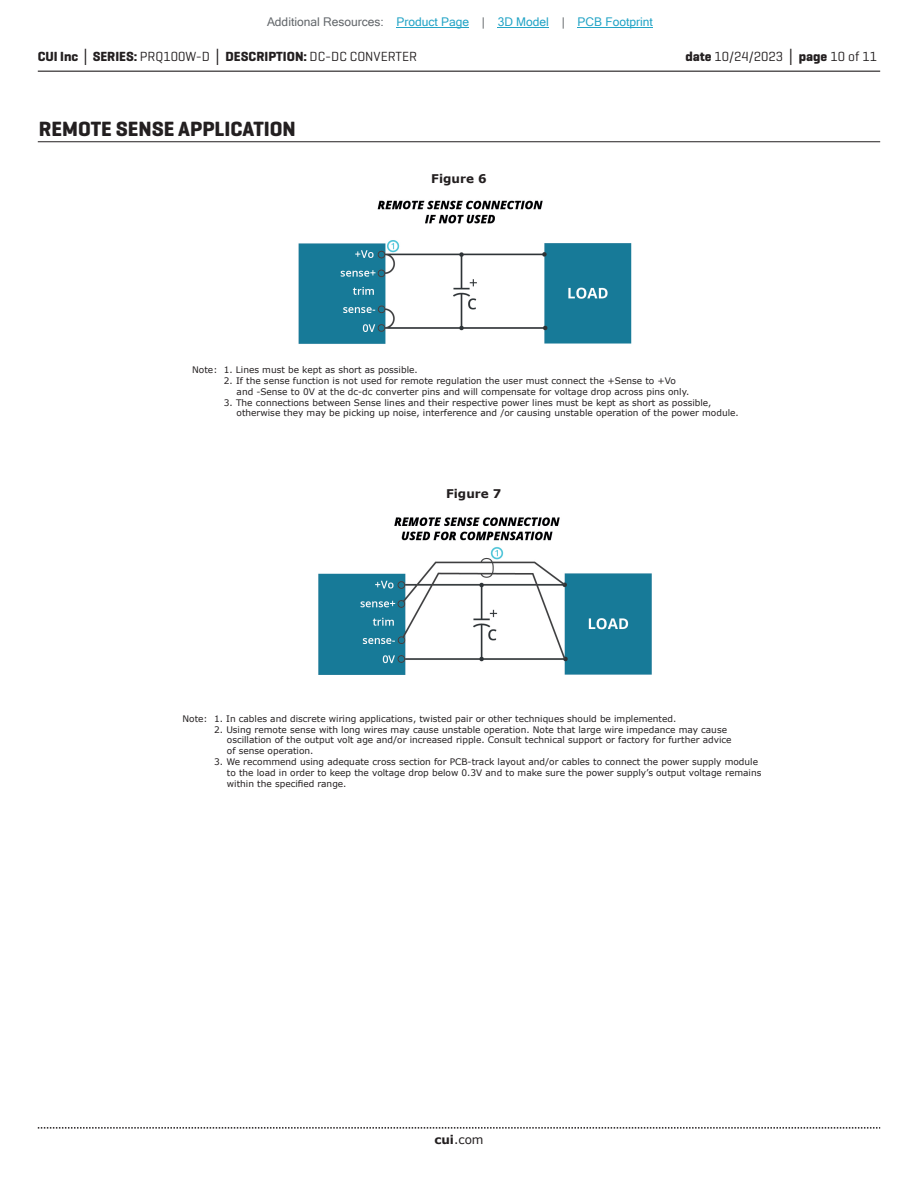
<style>
.page{position:relative;width:918px;height:1188px;background:#fff}
.page>*{position:absolute;margin:0;border:0;box-sizing:border-box;transform-origin:0 0}
.t1{font:700 21px "Geogrotesque";color:#231f20}
.t2{font:700 13.5px "Geogrotesque";color:#231f20}
.t3{font:13.5px "Geogrotesque";color:#231f20}
.t4{font:12px "Microsoft Sans Serif";color:#23a4c6}
.t5{font:700 12px "Verdana";color:#231f20}
.t6{font:12px "Verdana";color:#231f20}
.t7{font:9px/10.8px "Verdana";color:#231f20}
.s1{color:#63676b}
.s2{font-family:"Verdana"}
.s3{font-weight:400}
.s4{font-weight:700}
.s5{font-family:"Verdana";font-weight:700}
</style>
<div class="page">
<hr style="left:38px;top:71px;width:842px;height:1px;background:#231f20">
<svg style="left:38px;top:1127px;width:842px;height:2px"></svg>
<hr style="left:38px;top:141px;width:842px;height:1px;background:#231f20">
<img style="left:298px;top:200px;width:334px;height:144px">
<img style="left:318px;top:517px;width:334px;height:157px">
<hr style="left:397px;top:27px;width:72px;height:1px;background:#23a4c6">
<hr style="left:498px;top:27px;width:51px;height:1px;background:#23a4c6">
<hr style="left:578px;top:27px;width:75px;height:1px;background:#23a4c6">
<h3 class="t4" style="left:267px;top:15px;width:387px"><span class="s1">Additional Resources:</span> Product Page <span class="s1">|</span> 3D Model <span class="s1">|</span> PCB Footprint</h3>
<h2 class="t2" style="left:38px;top:48px;width:381px">CUI Inc <span class="s2">│</span> SERIES: <span class="s3">PRQ100W-D</span> <span class="s2">│</span> DESCRIPTION: <span class="s3">DC-DC CONVERTER</span></h2>
<h2 class="t3" style="left:685px;top:48px;width:193px"><span class="s4">date</span> 10/24/2023 <span class="s5">│</span> <span class="s4">page</span> 10 of 11</h2>
<h1 class="t1" style="left:39px;top:116px;width:258px">REMOTE SENSE APPLICATION</h1>
<h3 class="t5" style="left:431px;top:170px;width:57px">Figure 6</h3>
<p class="t7" style="left:192px;top:364px;width:227px">Note: 1. Lines must be kept as short as possible.</p>
<p class="t7" style="left:237px;top:375px;width:454px;text-indent:-13px">2. If the sense function is not used for remote regulation the user must connect the +Sense to +Vo and -Sense to 0V at the dc-dc converter pins and will compensate for voltage drop across pins only.</p>
<p class="t7" style="left:237px;top:397px;width:504px;text-indent:-13px">3. The connections between Sense lines and their respective power lines must be kept as short as possible, otherwise they may be picking up noise, interference and /or causing unstable operation of the power module.</p>
<h3 class="t5" style="left:446px;top:485px;width:57px">Figure 7</h3>
<p class="t7" style="left:183px;top:713px;width:495px">Note: 1. In cables and discrete wiring applications, twisted pair or other techniques should be implemented.</p>
<p class="t7" style="left:227px;top:724px;width:506px;text-indent:-13px">2. Using remote sense with long wires may cause unstable operation. Note that large wire impedance may cause oscillation of the output volt age and/or increased ripple. Consult technical support or factory for further advice of sense operation.</p>
<p class="t7" style="left:227px;top:756px;width:536px;text-indent:-13px">3. We recommend using adequate cross section for PCB-track layout and/or cables to connect the power supply module to the load in order to keep the voltage drop below 0.3V and to make sure the power supply’s output voltage remains within the specified range.</p>
<h3 class="t6" style="left:434px;top:1131px;width:51px"><span class="s4">cui</span>.com</h3>
</div>
